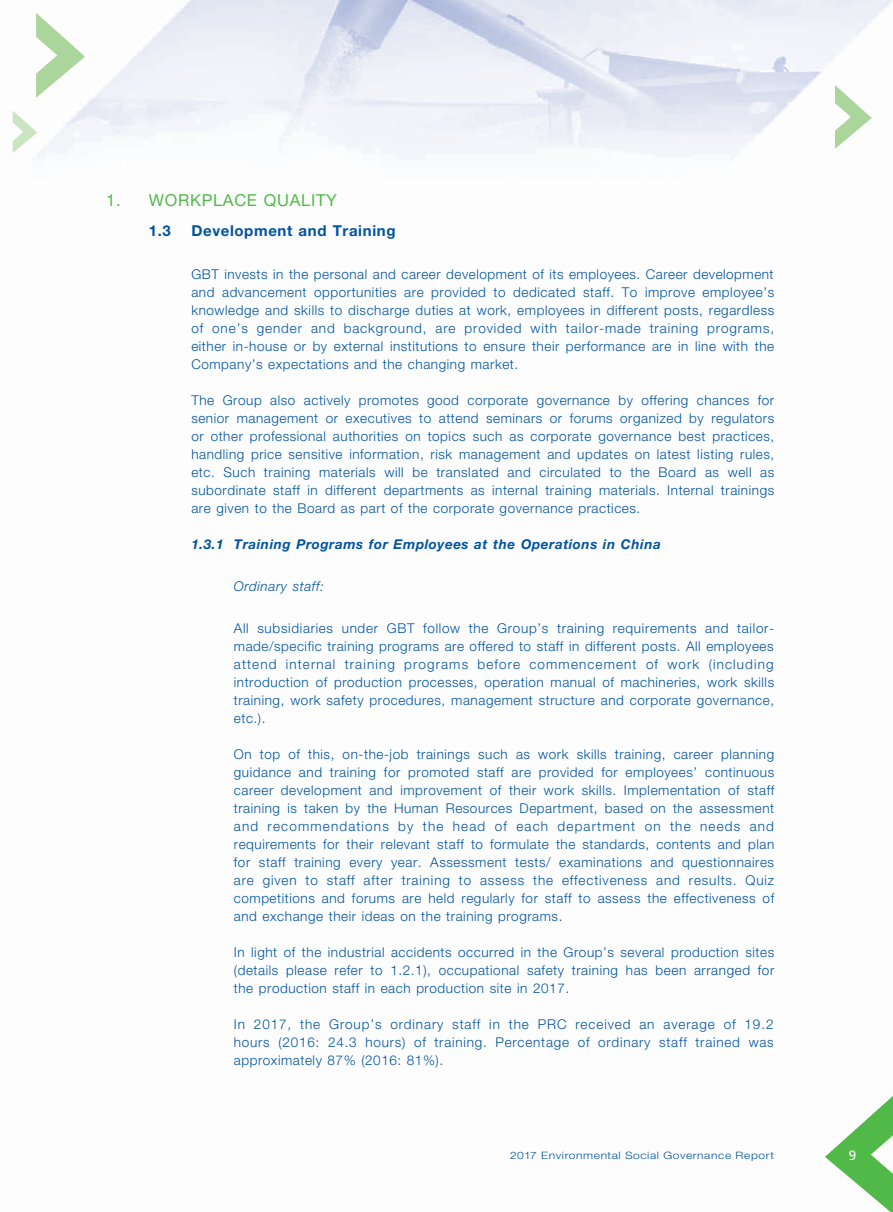
<style>
.page{position:relative;width:893px;height:1212px;background:#fff}
.page>*{position:absolute;margin:0;border:0;box-sizing:border-box;transform-origin:0 0}
.t1{font:16.5px "Helvetica Neue";letter-spacing:.04em;color:#51b948}
.t2{font:700 15px "Helvetica Neue";letter-spacing:.04em;color:#01539e}
.t3{font:300 13.5px/18px "Helvetica Neue";letter-spacing:.04em;color:#01539e;text-align:justify}
.t4{font:italic 700 13.5px "Helvetica Neue";letter-spacing:.04em;color:#01539e}
.t5{font:italic 300 13.5px "Helvetica Neue";letter-spacing:.04em;color:#01539e}
.t6{font:13.5px "Frutiger";color:#fff}
.t7{font:300 10.2px "Helvetica Neue";letter-spacing:.05em;color:#01539e;scale:1.18 1}
</style>
<div class="page">
<img style="left:12px;top:0;width:881px;height:160px">
<svg style="left:825px;top:1096px;width:68px;height:116px"></svg>
<svg style="left:835px;top:85px;width:37px;height:64px"></svg>
<svg style="left:36px;top:13px;width:49px;height:85px"></svg>
<svg style="left:13px;top:111px;width:24px;height:42px"></svg>
<p class="t1" style="left:106px;top:190px;width:232px">1. WORKPLACE QUALITY</p>
<p class="t2" style="left:149px;top:222px;width:24px">1.3</p>
<p class="t2" style="left:191px;top:222px;width:206px">Development and Training</p>
<p class="t3" style="left:191px;top:265px;width:584px">GBT invests in the personal and career development of its employees. Career development and advancement opportunities are provided to dedicated staff. To improve employee’s knowledge and skills to discharge duties at work, employees in different posts, regardless of one’s gender and background, are provided with tailor-made training programs, either in-house or by external institutions to ensure their performance are in line with the Company’s expectations and the changing market.</p>
<p class="t3" style="left:191px;top:391px;width:584px">The Group also actively promotes good corporate governance by offering chances for senior management or executives to attend seminars or forums organized by regulators or other professional authorities on topics such as corporate governance best practices, handling price sensitive information, risk management and updates on latest listing rules, etc. Such training materials will be translated and circulated to the Board as well as subordinate staff in different departments as internal training materials. Internal trainings are given to the Board as part of the corporate governance practices.</p>
<p class="t4" style="left:191px;top:535px;width:471px">1.3.1 Training Programs for Employees at the Operations in China</p>
<p class="t5" style="left:234px;top:578px;width:91px">Ordinary staff:</p>
<p class="t3" style="left:234px;top:619px;width:542px">All subsidiaries under GBT follow the Group’s training requirements and tailor&shy;made/specific training programs are offered to staff in different posts. All employees attend internal training programs before commencement of work (including introduction of production processes, operation manual of machineries, work skills training, work safety procedures, management structure and corporate governance, etc.).</p>
<p class="t3" style="left:234px;top:745px;width:542px">On top of this, on-the-job trainings such as work skills training, career planning guidance and training for promoted staff are provided for employees’ continuous career development and improvement of their work skills. Implementation of staff training is taken by the Human Resources Department, based on the assessment and recommendations by the head of each department on the needs and requirements for their relevant staff to formulate the standards, contents and plan for staff training every year. Assessment tests/ examinations and questionnaires are given to staff after training to assess the effectiveness and results. Quiz competitions and forums are held regularly for staff to assess the effectiveness of and exchange their ideas on the training programs.</p>
<p class="t3" style="left:234px;top:943px;width:542px">In light of the industrial accidents occurred in the Group’s several production sites (details please refer to 1.2.1), occupational safety training has been arranged for the production staff in each production site in 2017.</p>
<p class="t3" style="left:234px;top:1015px;width:541px">In 2017, the Group’s ordinary staff in the PRC received an average of 19.2 hours (2016: 24.3 hours) of training. Percentage of ordinary staff trained was approximately 87% (2016: 81%).</p>
<p class="t7" style="left:510px;top:1149px;width:225px">2017 Environmental Social Governance Report</p>
<p class="t6" style="left:849px;top:1147px;width:9px">9</p>
</div>
